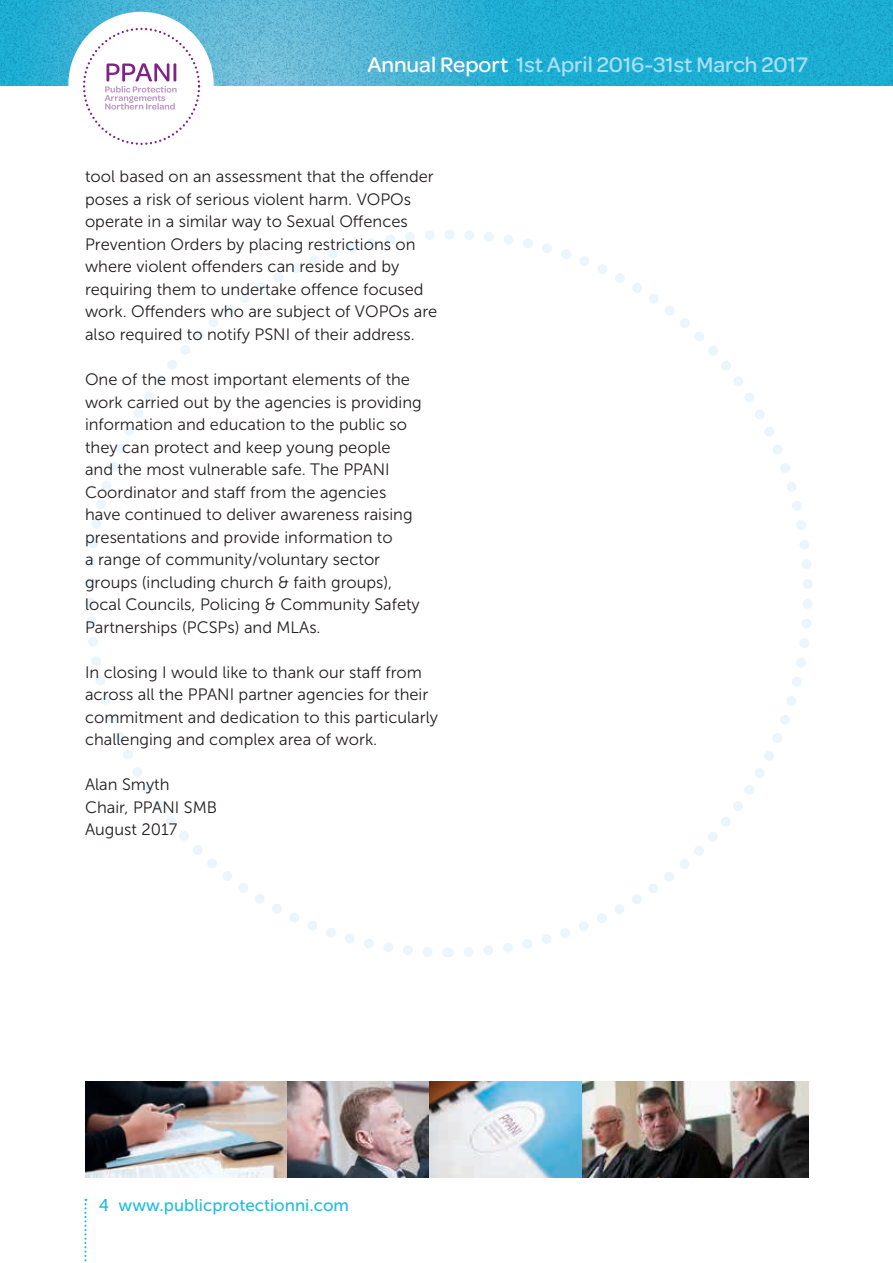
<style>
.page{position:relative;width:893px;height:1263px;background:#fff}
.page>*{position:absolute;margin:0;border:0;box-sizing:border-box;transform-origin:0 0}
.t1{font:500 22.5px "Omnes";color:#aae0f9}
.t2{font:16.95px "Museo Sans 500";color:#22bddf}
.P_body_copy{font:16.5px/22.5px "Museo Sans 300";color:#231f20}
.s1{color:#fff}
</style>
<div class="page">
<img style="left:0;top:0;width:893px;height:85px">
<div style="left:68px;top:12px;width:146px;height:145px;background:#fff;border-radius:50%"></div>
<div style="left:83px;top:28px;width:117px;height:117px;border:2px dashed #802484;border-radius:50%"></div>
<svg style="left:105px;top:63px;width:72px;height:47px"></svg>
<svg style="left:84px;top:1199px;width:2px;height:63px"></svg>
<svg style="left:85px;top:230px;width:727px;height:727px"></svg>
<img style="left:429px;top:1081px;width:379px;height:97px">
<img style="left:85px;top:1081px;width:344px;height:97px">
<h1 class="t1" style="left:367px;top:52px;width:442px"><span class="s1">Annual Report</span> 1st April 2016-31st March 2017</h1>
<p class="P_body_copy" style="left:85px;top:166px;width:354px">tool based on an assessment that the offender poses a risk of serious violent harm. VOPOs operate in a similar way to Sexual Offences Prevention Orders by placing restrictions on where violent offenders can reside and by requiring them to undertake offence focused work. Offenders who are subject of VOPOs are also required to notify PSNI of their address.</p>
<p class="P_body_copy" style="left:85px;top:368px;width:338px">One of the most important elements of the work carried out by the agencies is providing information and education to the public so they can protect and keep young people and the most vulnerable safe. The PPANI Coordinator and staff from the agencies have continued to deliver awareness raising presentations and provide information to<br>a range of community/voluntary sector groups (including church &amp; faith groups), local Councils, Policing &amp; Community Safety Partnerships (PCSPs) and MLAs.</p>
<p class="P_body_copy" style="left:85px;top:661px;width:354px">In closing I would like to thank our staff from across all the PPANI partner agencies for their commitment and dedication to this particularly challenging and complex area of work.</p>
<p class="P_body_copy" style="left:85px;top:773px;width:86px">Alan Smyth</p>
<p class="P_body_copy" style="left:85px;top:796px;width:134px">Chair, PPANI SMB</p>
<p class="P_body_copy" style="left:85px;top:818px;width:94px">August 2017</p>
<p class="t2" style="left:99px;top:1195px;width:252px">4 www.publicprotectionni.com</p>
</div>
